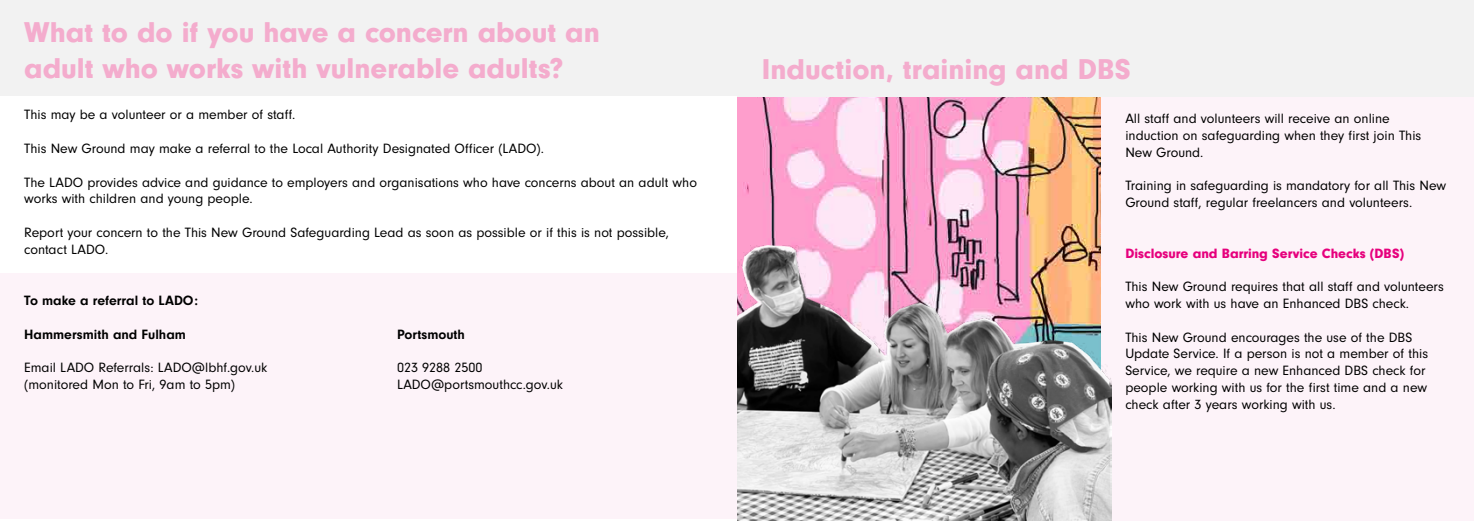
<style>
.page{position:relative;width:1474px;height:521px;background:#fff}
.page>*{position:absolute;margin:0;border:0;box-sizing:border-box;transform-origin:0 0}
.t1{font:900 29.75px/35.7px "Neuzeit Gro";color:#f4accd}
.t2{font:14px/16.8px "Neuzeit Gro";color:#000}
.t3{font:700 14px "Neuzeit Gro";color:#000}
.t4{font:900 14px "Neuzeit Gro";color:#e6007d}
</style>
<div class="page">
<div style="left:0;top:0;width:747px;height:95px;background:#f2f2f2"></div>
<div style="left:0;top:273px;width:737px;height:245px;background:#fdf3f9"></div>
<img style="left:737px;top:96px;width:364px;height:149px">
<div style="left:1101px;top:72px;width:372px;height:449px;background:#fdf3f9"></div>
<div style="left:737px;top:0;width:736px;height:96px;background:#f2f2f2"></div>
<img style="left:737px;top:245px;width:374px;height:276px">
<h1 class="t1" style="left:24px;top:15px;width:577px">What to do if you have a concern about an adult who works with vulnerable adults?</h1>
<p class="t2" style="left:24px;top:107px;width:273px">This may be a volunteer or a member of staff.</p>
<p class="t2" style="left:24px;top:140px;width:521px">This New Ground may make a referral to the Local Authority Designated Officer (LADO).</p>
<p class="t2" style="left:24px;top:174px;width:674px">The LADO provides advice and guidance to employers and organisations who have concerns about an adult who works with children and young people.</p>
<p class="t2" style="left:24px;top:224px;width:646px">Report your concern to the This New Ground Safeguarding Lead as soon as possible or if this is not possible, contact LADO.</p>
<p class="t3" style="left:24px;top:293px;width:175px">To make a referral to LADO:</p>
<p class="t3" style="left:24px;top:326px;width:163px">Hammersmith and Fulham</p>
<p class="t2" style="left:24px;top:359px;width:245px">Email LADO Referrals: LADO@lbhf.gov.uk (monitored Mon to Fri, 9am to 5pm)</p>
<p class="t3" style="left:397px;top:326px;width:69px">Portsmouth</p>
<p class="t2" style="left:397px;top:359px;width:168px">023 9288 2500<br>LADO@portsmouthcc.gov.uk</p>
<h1 class="t1" style="left:761px;top:52px;width:370px">Induction, training and DBS</h1>
<p class="t2" style="left:1125px;top:110px;width:297px">All staff and volunteers will receive an online induction on safeguarding when they first join This<br>New Ground.</p>
<p class="t2" style="left:1125px;top:178px;width:322px">Training in safeguarding is mandatory for all This New<br>Ground staff, regular freelancers and volunteers.</p>
<p class="t4" style="left:1125px;top:245px;width:280px">Disclosure and Barring Service Checks (DBS)</p>
<p class="t2" style="left:1125px;top:278px;width:320px">This New Ground requires that all staff and volunteers who work with us have an Enhanced DBS check.</p>
<p class="t2" style="left:1125px;top:329px;width:304px">This New Ground encourages the use of the DBS Update Service. If a person is not a member of this Service, we require a new Enhanced DBS check for people working with us for the first time and a new check after 3 years working with us.</p>
</div>
